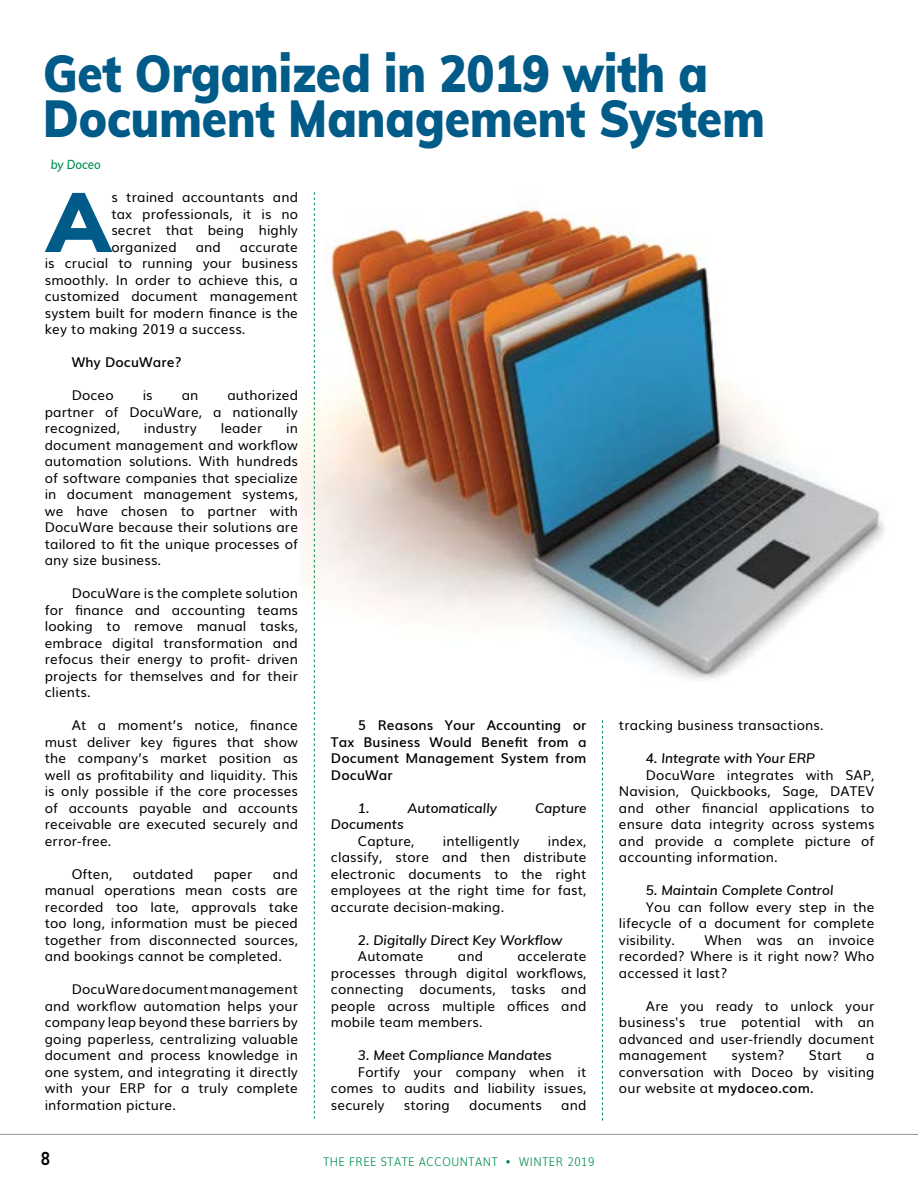
<style>
.page{position:relative;width:918px;height:1188px;background:#fff}
.page>*{position:absolute;margin:0;border:0;box-sizing:border-box;transform-origin:0 0}
.t1{font:900 82.95px "Muli";color:#005b89}
.t2{font:900 51px/45px "Muli";color:#005b89;scale:.9 1}
.t3{font:700 18px "Muli";color:#000;scale:.9 1}
.t4{font:13.5px/16.5px "Muli";letter-spacing:.01em;color:#000;text-align:justify}
.t5{font:italic 600 13.5px "Muli";letter-spacing:.01em;color:#000}
.t6{font:600 13.5px/16.5px "Muli";letter-spacing:.01em;color:#000;text-align:justify}
.t7{font:italic 600 12.75px "Muli";color:#008e4c;scale:.9 1}
.t8{font:300 12px "Muli";letter-spacing:.05em;color:#008e4c;scale:.9 1}
.s1{font-weight:600}
</style>
<div class="page">
<hr style="left:0;top:1134px;width:918px;height:1px;background:#939598">
<svg style="left:602px;top:720px;width:1px;height:400px"></svg>
<img style="left:300px;top:192px;width:584px;height:512px">
<svg style="left:314px;top:192px;width:1px;height:927px"></svg>
<h2 class="t2" style="left:43px;top:49px;width:803px">Get Organized in 2019 with a<br>Document Management System</h2>
<p class="t7" style="left:51px;top:155px;width:57px">by Doceo</p>
<h1 class="t1" style="left:47px;top:161px;width:65px">A</h1>
<p class="t4" style="left:111px;top:188px;width:188px">s trained accountants and tax professionals, it is no secret that being highly organized</p>
<p class="t4" style="left:196px;top:238px;width:27px">and</p>
<p class="t4" style="left:45px;top:238px;width:255px;text-indent:195px">accurate is crucial to running your business smoothly. In order to achieve this, a customized document management system built for modern finance is the key to making 2019 a success.</p>
<p class="t6" style="left:72px;top:353px;width:111px">Why DocuWare?</p>
<p class="t4" style="left:72px;top:386px;width:43px">Doceo</p>
<p class="t4" style="left:143px;top:386px;width:12px">is</p>
<p class="t4" style="left:182px;top:386px;width:18px">an</p>
<p class="t4" style="left:45px;top:386px;width:255px;text-indent:183px">authorized partner of DocuWare, a nationally recognized,</p>
<p class="t4" style="left:144px;top:419px;width:55px">industry</p>
<p class="t4" style="left:221px;top:419px;width:43px">leader</p>
<p class="t4" style="left:45px;top:419px;width:255px;text-indent:241px">in document management and workflow automation solutions. With hundreds of software companies that specialize in document management systems, we have chosen to partner with DocuWare because their solutions are tailored to fit the unique processes of any size business.</p>
<p class="t4" style="left:45px;top:584px;width:255px;text-indent:27px">DocuWare is the complete solution for finance and accounting teams looking to remove manual tasks, embrace digital transformation and refocus their energy to profit- driven projects for themselves and for their clients.</p>
<p class="t4" style="left:45px;top:716px;width:255px;text-indent:27px">At a moment’s notice, finance must deliver key figures that show the company’s market position as well as profitability and liquidity. This is only possible if the core processes of accounts payable and accounts receivable are executed securely and error-free.</p>
<p class="t4" style="left:72px;top:865px;width:42px">Often,</p>
<p class="t4" style="left:133px;top:865px;width:62px">outdated</p>
<p class="t4" style="left:214px;top:865px;width:40px">paper</p>
<p class="t4" style="left:45px;top:865px;width:255px;text-indent:228px">and manual operations mean costs are recorded too late, approvals take too long, information must be pieced together from disconnected sources, and bookings cannot be completed.</p>
<p class="t4" style="left:45px;top:980px;width:255px;text-indent:27px">DocuWare document management and workflow automation helps your company leap beyond these barriers by going paperless, centralizing valuable document and process knowledge in one system, and integrating it directly with your ERP for a truly complete information picture.</p>
<p class="t6" style="left:331px;top:716px;width:257px;text-indent:27px">5 Reasons Your Accounting or Tax Business Would Benefit from a Document Management System from DocuWar</p>
<p class="t5" style="left:358px;top:798px;width:13px">1.</p>
<p class="t5" style="left:407px;top:798px;width:91px">Automatically</p>
<p class="t5" style="left:535px;top:798px;width:53px">Capture</p>
<p class="t5" style="left:331px;top:815px;width:74px">Documents</p>
<p class="t4" style="left:358px;top:832px;width:58px">Capture,</p>
<p class="t4" style="left:443px;top:832px;width:78px">intelligently</p>
<p class="t4" style="left:331px;top:832px;width:257px;text-indent:217px">index, classify, store and then distribute electronic documents to the right employees at the right time for fast, accurate decision-making.</p>
<p class="t5" style="left:358px;top:930px;width:206px">2. Digitally Direct Key Workflow</p>
<p class="t4" style="left:358px;top:947px;width:67px">Automate</p>
<p class="t4" style="left:458px;top:947px;width:27px">and</p>
<p class="t4" style="left:331px;top:947px;width:257px;text-indent:186px">accelerate processes through digital workflows, connecting documents, tasks and people across multiple offices and mobile team members.</p>
<p class="t5" style="left:358px;top:1046px;width:196px">3. Meet Compliance Mandates</p>
<p class="t4" style="left:331px;top:1063px;width:257px;text-indent:27px">Fortify your company when it comes to audits and liability issues, securely</p>
<p class="t4" style="left:404px;top:1096px;width:48px">storing</p>
<p class="t4" style="left:469px;top:1096px;width:74px">documents</p>
<p class="t4" style="left:561px;top:1096px;width:27px">and</p>
<h3 class="t3" style="left:40px;top:1144px;width:13px">8</h3>
<p class="t8" style="left:323px;top:1152px;width:303px">THE FREE STATE ACCOUNTANT • WINTER 2019</p>
<p class="t4" style="left:619px;top:716px;width:206px">tracking business transactions.</p>
<p class="t5" style="left:646px;top:749px;width:171px">4. Integrate with Your ERP</p>
<p class="t4" style="left:619px;top:766px;width:257px;text-indent:27px">DocuWare integrates with SAP, Navision, Quickbooks, Sage, DATEV and other financial applications to ensure data integrity across systems and provide a complete picture of accounting information.</p>
<p class="t5" style="left:646px;top:881px;width:189px">5. Maintain Complete Control</p>
<p class="t4" style="left:619px;top:898px;width:257px;text-indent:27px">You can follow every step in the lifecycle of a document for complete visibility.</p>
<p class="t4" style="left:619px;top:931px;width:257px;text-indent:85px">When was an invoice recorded? Where is it right now? Who accessed it last?</p>
<p class="t4" style="left:619px;top:997px;width:257px;text-indent:27px">Are you ready to unlock your business's true potential with an advanced and user-friendly document management</p>
<p class="t4" style="left:732px;top:1046px;width:55px">system?</p>
<p class="t4" style="left:809px;top:1046px;width:34px">Start</p>
<p class="t4" style="left:619px;top:1046px;width:257px;text-indent:247px">a conversation with Doceo by visiting our website at <span class="s1">mydoceo.com.</span></p>
</div>
